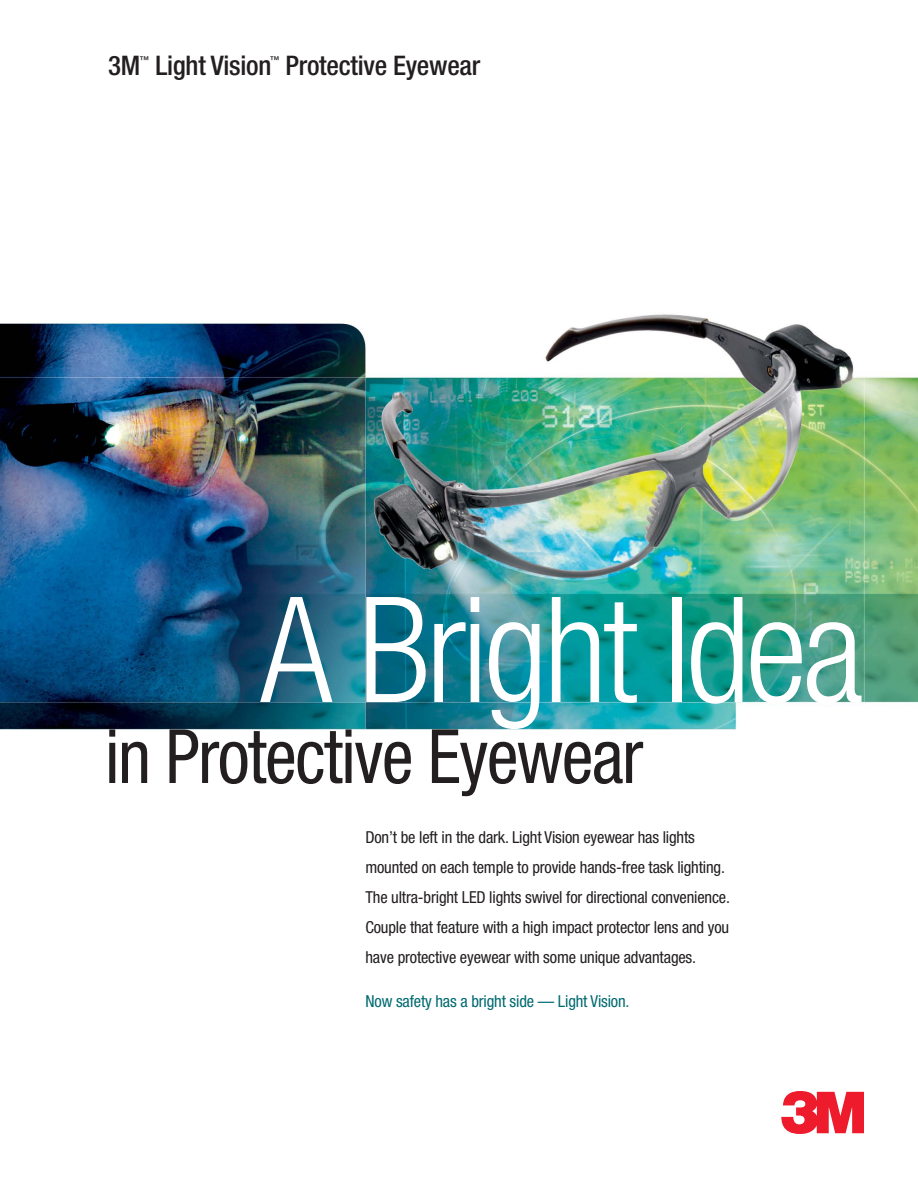
<style>
.page{position:relative;width:918px;height:1188px;background:#fff}
.page>*{position:absolute;margin:0;border:0;box-sizing:border-box;transform-origin:0 0}
.Headline_Two__vary_s{font:300 condensed 147px "Helvetica Neue";letter-spacing:-.03em;color:#fff}
.Headline_Two__vary_s-2{font:condensed 75px "Helvetica Neue";letter-spacing:-.02em;color:#231f20;scale:.95 1}
.Ad_Copy_Block_Subhea{font:500 condensed 27px "Helvetica Neue";letter-spacing:-.01em;color:#231f20}
.Ad_Copy_Block{font:condensed 16.5px/30px "Helvetica Neue";letter-spacing:-.01em;color:#231f20}
.Ad_Copy_Block-2{font:condensed 16.5px "Helvetica Neue";letter-spacing:-.01em;color:#006a71}
.Ad_Copy_Block_Subhea-2{font:500 condensed 9.45px "Helvetica Neue";color:#231f20}
</style>
<div class="page">
<img style="left:0;top:314px;width:918px;height:416px">
<svg style="left:781px;top:1091px;width:83px;height:43px"></svg>
<p class="Ad_Copy_Block_Subhea" style="left:108px;top:49px;width:34px">3M</p>
<p class="Ad_Copy_Block_Subhea-2" style="left:140px;top:54px;width:11px">™</p>
<p class="Ad_Copy_Block_Subhea" style="left:155px;top:49px;width:117px">Light Vision</p>
<p class="Ad_Copy_Block_Subhea-2" style="left:270px;top:54px;width:11px">™</p>
<p class="Ad_Copy_Block_Subhea" style="left:286px;top:49px;width:196px">Protective Eyewear</p>
<p class="Headline_Two__vary_s" style="left:260px;top:566px;width:605px">A Bright Idea</p>
<p class="Headline_Two__vary_s-2" style="left:105px;top:713px;width:568px">in Protective Eyewear</p>
<p class="Ad_Copy_Block" style="left:365px;top:822px;width:366px">Don’t be left in the dark. Light Vision eyewear has lights mounted on each temple to provide hands-free task lighting.<br>The ultra-bright LED lights swivel for directional convenience.<br>Couple that feature with a high impact protector lens and you have protective eyewear with some unique advantages.</p>
<p class="Ad_Copy_Block-2" style="left:365px;top:991px;width:266px">Now safety has a bright side — Light Vision.</p>
</div>
